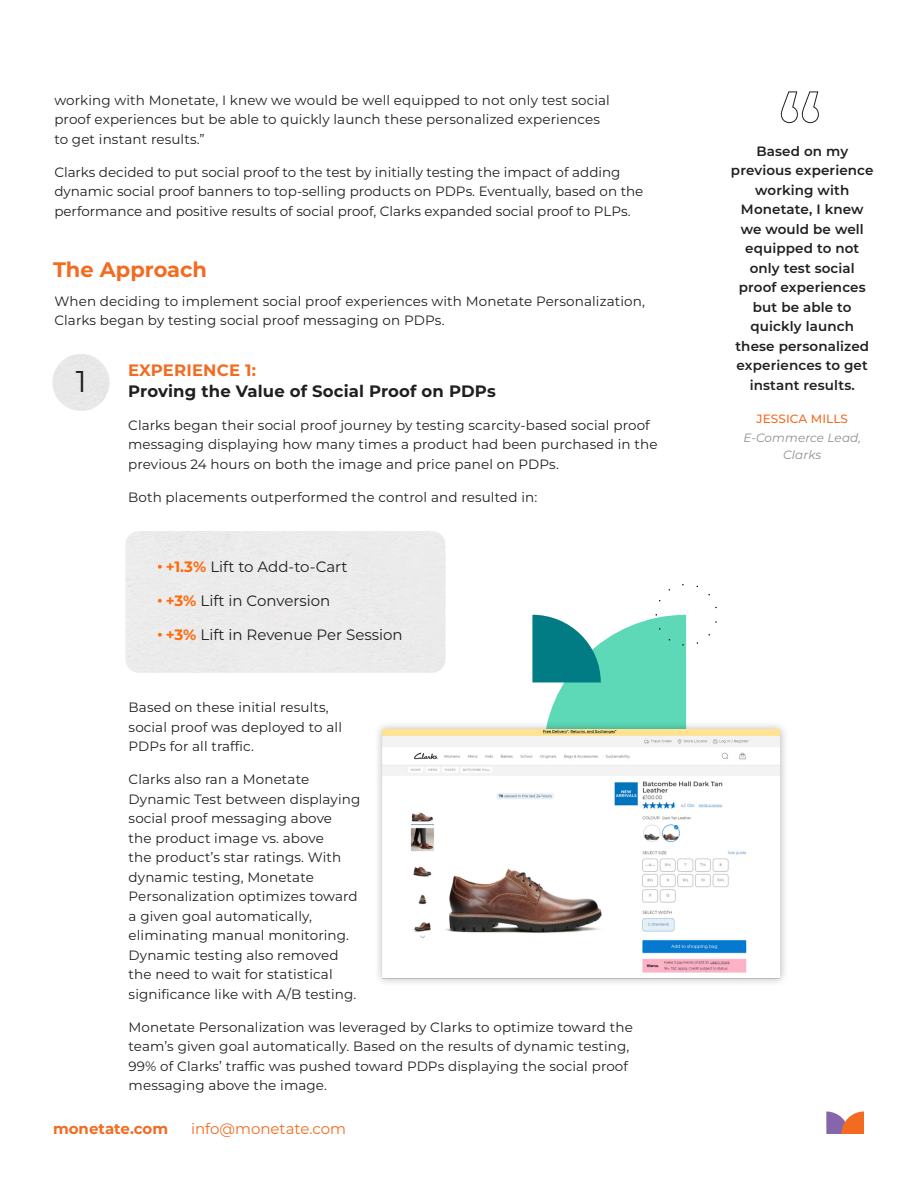
<style>
.page{position:relative;width:918px;height:1188px;background:#fff}
.page>*{position:absolute;margin:0;border:0;box-sizing:border-box;transform-origin:0 0}
.t1{font:30px "Montserrat";color:#1f1f1f}
.t2{font:700 21px "Montserrat";color:#f36b21}
.t3{font:700 16.5px "Montserrat";letter-spacing:.01em;color:#1f1f1f}
.t4{font:700 16.5px "Montserrat";letter-spacing:.01em;color:#f36b21}
.t5{font:15px "Montserrat";color:#1f1f1f}
.t6{font:15px "Montserrat";color:#f36b21}
.t7{font:700 15px "Montserrat";color:#f36b21}
.t8{font:13.5px/19.5px "Montserrat";letter-spacing:.01em;color:#1f1f1f}
.t9{font:600 13.5px/19.5px "Montserrat";letter-spacing:.01em;color:#1f1f1f;text-align:center}
.t10{font:italic 12px/16.5px "Montserrat";letter-spacing:.01em;color:#8f8f8f;text-align:center}
.t11{font:500 12px "Montserrat";letter-spacing:.01em;color:#f36b21}
.s1{font-weight:700;color:#ff6b0d}
</style>
<div class="page">
<svg style="left:826px;top:1112px;width:38px;height:22px"></svg>
<svg style="left:781px;top:91px;width:38px;height:32px"></svg>
<div style="left:52px;top:354px;width:58px;height:57px;background:#e8e8e8;border-radius:29px"></div>
<div style="left:373px;top:720px;width:416px;height:267px;background:#000;opacity:.3"></div>
<img style="left:382px;top:729px;width:398px;height:251px">
<svg style="left:532px;top:584px;width:185px;height:172px"></svg>
<p class="t8" style="left:54px;top:90px;width:557px">working with Monetate, I knew we would be well equipped to not only test social proof experiences but be able to quickly launch these personalized experiences to get instant results.”</p>
<p class="t8" style="left:54px;top:162px;width:591px">Clarks decided to put social proof to the test by initially testing the impact of adding dynamic social proof banners to top-selling products on PDPs. Eventually, based on the performance and positive results of social proof, Clarks expanded social proof to PLPs.</p>
<h2 class="t2" style="left:53px;top:254px;width:156px">The Approach</h2>
<p class="t8" style="left:54px;top:291px;width:592px">When deciding to implement social proof experiences with Monetate Personalization,<br>Clarks began by testing social proof messaging on PDPs.</p>
<h1 class="t1" style="left:76px;top:361px;width:12px">1</h1>
<p class="t4" style="left:128px;top:358px;width:129px">EXPERIENCE 1:</p>
<p class="t3" style="left:128px;top:379px;width:369px">Proving the Value of Social Proof on PDPs</p>
<p class="t8" style="left:128px;top:415px;width:531px">Clarks began their social proof journey by testing scarcity-based social proof messaging displaying how many times a product had been purchased in the previous 24 hours on both the image and price panel on PDPs.</p>
<p class="t8" style="left:128px;top:487px;width:411px">Both placements outperformed the control and resulted in:</p>
<p class="t5" style="left:157px;top:556px;width:192px"><span class="s1">• +1.3%</span> Lift to Add-to-Cart</p>
<p class="t5" style="left:157px;top:591px;width:175px"><span class="s1">• +3%</span> Lift in Conversion</p>
<p class="t5" style="left:157px;top:625px;width:247px"><span class="s1">• +3%</span> Lift in Revenue Per Session</p>
<p class="t8" style="left:129px;top:697px;width:215px">Based on these initial results, social proof was deployed to all<br>PDPs for all traffic.</p>
<p class="t8" style="left:129px;top:769px;width:233px">Clarks also ran a Monetate<br>Dynamic Test between displaying social proof messaging above<br>the product image vs. above<br>the product’s star ratings. With dynamic testing, Monetate<br>Personalization optimizes toward a given goal automatically, eliminating manual monitoring.<br>Dynamic testing also removed the need to wait for statistical significance like with A/B testing.</p>
<p class="t8" style="left:129px;top:1017px;width:506px">Monetate Personalization was leveraged by Clarks to optimize toward the team’s given goal automatically. Based on the results of dynamic testing, 99% of Clarks’ traffic was pushed toward PDPs displaying the social proof messaging above the image.</p>
<p class="t7" style="left:53px;top:1118px;width:117px">monetate.com</p>
<p class="t6" style="left:191px;top:1119px;width:156px">info@monetate.com</p>
<p class="t9" style="left:731px;top:141px;width:144px">Based on my previous experience working with<br>Monetate, I knew we would be well equipped to not only test social proof experiences but be able to quickly launch these personalized experiences to get instant results.</p>
<p class="t11" style="left:756px;top:410px;width:93px">JESSICA MILLS</p>
<p class="t10" style="left:743px;top:429px;width:119px">E-Commerce Lead,<br>Clarks</p>
</div>
